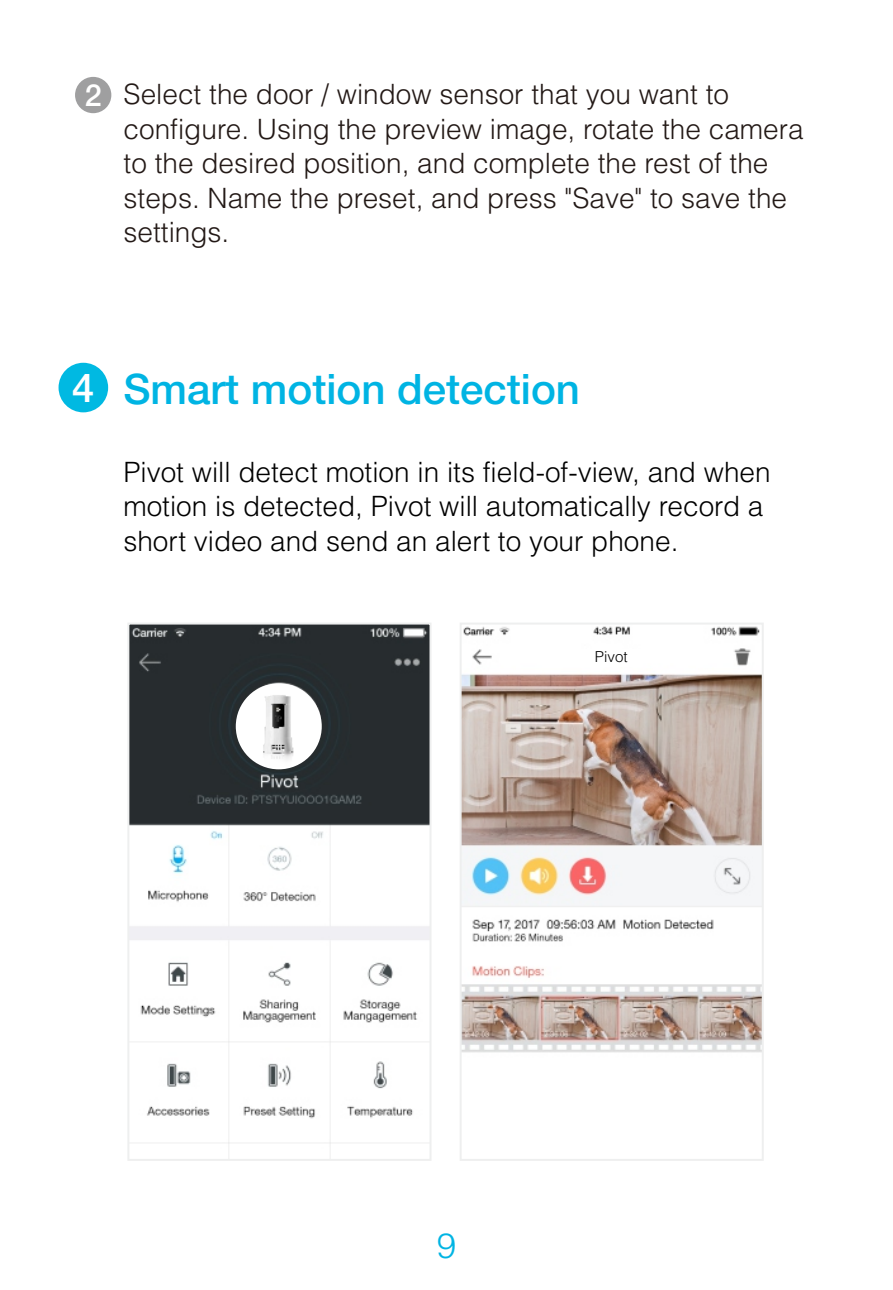
<style>
.page{position:relative;width:893px;height:1290px;background:#fff}
.page>*{position:absolute;margin:0;border:0;box-sizing:border-box;transform-origin:0 0}
.t1{font:500 42px "Helvetica 65";color:#00b4e3}
.t2{font:500 39.9px "Helvetica 65";color:#fff}
.t3{font:300 35px "Helvetica";color:#00b4e3}
.t4{font:500 30.45px "Helvetica 65";color:#fff}
.t5{font:300 28px/34.3px "Helvetica";color:#231916}
.t6{font:300 28px/34.3px "Helvetica";color:#000}
.t7{font:300 15.05px "Helvetica";color:#000}
</style>
<div class="page">
<div style="left:59px;top:363px;width:49px;height:49px;background:#00b9e2;border-radius:50%"></div>
<img style="left:130px;top:625px;width:298px;height:533px">
<div style="left:75px;top:77px;width:36px;height:36px;background:#9f9fa0;border-radius:50%"></div>
<img style="left:463px;top:626px;width:298px;height:427px">
<div style="left:460px;top:622px;width:304px;height:539px;border:2px solid #eeefef"></div>
<div style="left:127px;top:622px;width:304px;height:539px;border:2px solid #eeefef"></div>
<div style="left:236px;top:683px;width:86px;height:86px;background:#fff;border-radius:50%"></div>
<img style="left:259px;top:695px;width:39px;height:72px">
<div style="left:580px;top:649px;width:63px;height:17px;background:#fff"></div>
<p class="t4" style="left:85px;top:84px;width:18px">2</p>
<p class="t5" style="left:124px;top:80px;width:682px">Select the door / window sensor that you want to configure. Using the preview image, rotate the camera to the desired position, and complete the rest of the steps. Name the preset, and press "Save" to save the settings.</p>
<h2 class="t2" style="left:72px;top:373px;width:24px">4</h2>
<h1 class="t1" style="left:123px;top:374px;width:458px">Smart motion detection</h1>
<p class="t6" style="left:123px;top:458px;width:649px">Pivot will detect motion in its field-of-view, and when motion is detected, Pivot will automatically record a short video and send an alert to your phone.</p>
<p class="t7" style="left:595px;top:651px;width:34px">Pivot</p>
<p class="t3" style="left:437px;top:1232px;width:21px">9</p>
</div>
